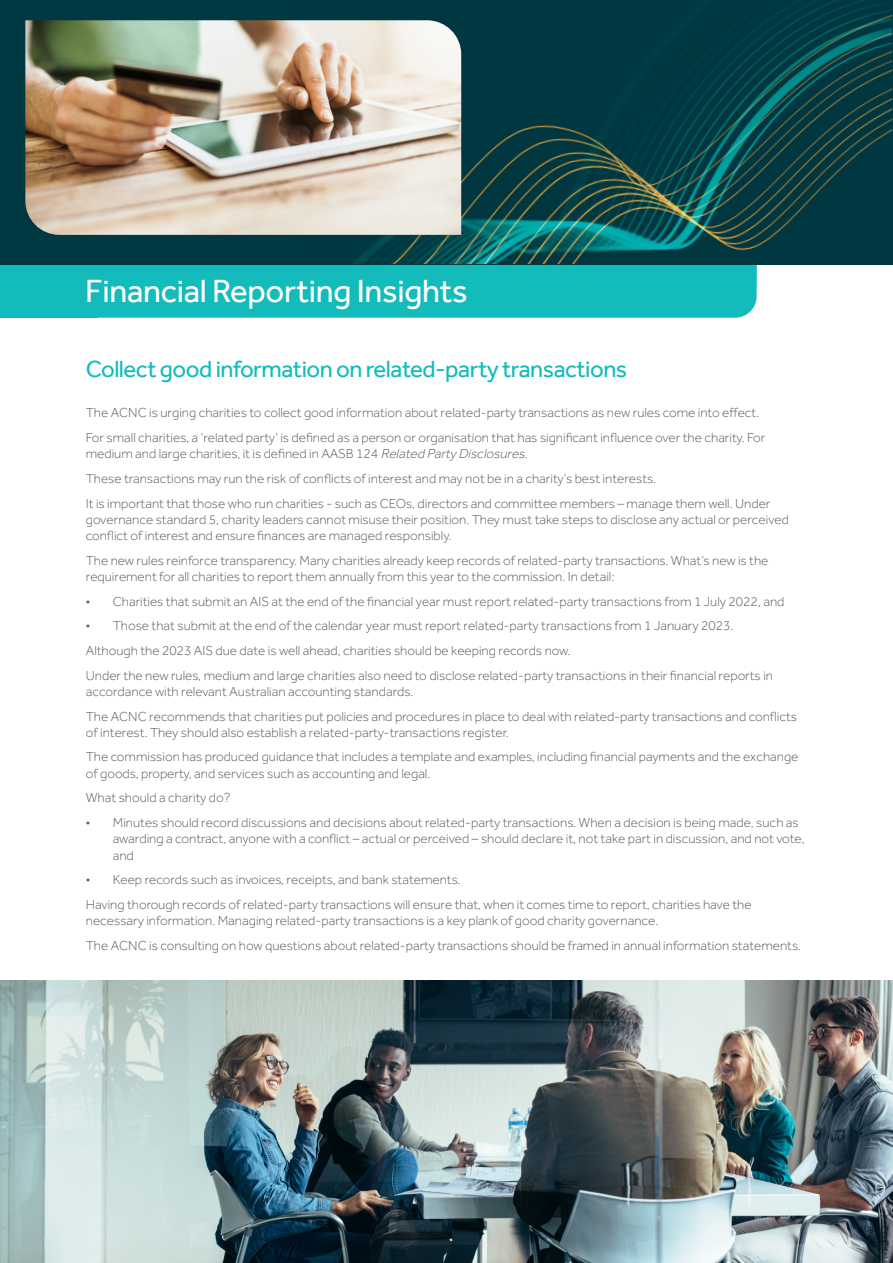
<style>
.page{position:relative;width:893px;height:1263px;background:#fff}
.page>*{position:absolute;margin:0;border:0;box-sizing:border-box;transform-origin:0 0}
.t1{font:33px "Effra";letter-spacing:-.01em;color:#fff}
.t2{font:24px "Effra";letter-spacing:-.02em;color:#14bbbb}
.t3{font:300 13.5px/24.8px "Effra";color:#58595b}
.s1{font-style:italic}
</style>
<div class="page">
<img style="left:0;top:980px;width:893px;height:283px">
<div style="left:97px;top:264px;width:660px;height:54px;background:#14bbbb"></div>
<div style="left:0;top:260px;width:97px;height:58px;background:#14bbbb"></div>
<div style="left:0;top:0;width:892px;height:264px;background:#003942"></div>
<img style="left:353px;top:0;width:539px;height:264px">
<img style="left:25px;top:20px;width:436px;height:215px">
<h1 class="t1" style="left:85px;top:272px;width:384px">Financial Reporting Insights</h1>
<h2 class="t2" style="left:86px;top:355px;width:543px">Collect good information on related-party transactions</h2>
<p class="t3" style="left:86px;top:400px;width:681px">The ACNC is urging charities to collect good information about related-party transactions as new rules come into effect.<br>For small charities, a ‘related party’ is defined as a person or organisation that has significant influence over the charity. For</p>
<p class="t3" style="left:86px;top:441px;width:686px">medium and large charities, it is defined in AASB 124 <span class="s1">Related Party Disclosures</span>.<br>These transactions may run the risk of conflicts of interest and may not be in a charity’s best interests.<br>It is important that those who run charities - such as CEOs, directors and committee members – manage them well. Under</p>
<p class="t3" style="left:86px;top:511px;width:705px;line-height:16.2px">governance standard 5, charity leaders cannot misuse their position. They must take steps to disclose any actual or perceived conflict of interest and ensure finances are managed responsibly.</p>
<p class="t3" style="left:86px;top:552px;width:684px;line-height:16.2px">The new rules reinforce transparency. Many charities already keep records of related-party transactions. What’s new is the requirement for all charities to report them annually from this year to the commission. In detail:</p>
<p class="t3" style="left:86px;top:589px;width:700px">• Charities that submit an AIS at the end of the financial year must report related-party transactions from 1 July 2022, and</p>
<p class="t3" style="left:86px;top:613px;width:689px">• Those that submit at the end of the calendar year must report related-party transactions from 1 January 2023.<br>Although the 2023 AIS due date is well ahead, charities should be keeping records now.<br>Under the new rules, medium and large charities also need to disclose related-party transactions in their financial reports in</p>
<p class="t3" style="left:86px;top:679px;width:713px">accordance with relevant Australian accounting standards.<br>The ACNC recommends that charities put policies and procedures in place to deal with related-party transactions and conflicts</p>
<p class="t3" style="left:86px;top:720px;width:714px">of interest. They should also establish a related-party-transactions register.<br>The commission has produced guidance that includes a template and examples, including financial payments and the exchange</p>
<p class="t3" style="left:86px;top:761px;width:346px">of goods, property, and services such as accounting and legal.<br>What should a charity do?</p>
<p class="t3" style="left:113px;top:814px;width:693px;line-height:16.2px;text-indent:-27px">• Minutes should record discussions and decisions about related-party transactions. When a decision is being made, such as awarding a contract, anyone with a conflict – actual or perceived – should declare it, not take part in discussion, and not vote, and</p>
<p class="t3" style="left:86px;top:867px;width:667px">• Keep records such as invoices, receipts, and bank statements.<br>Having thorough records of related-party transactions will ensure that, when it comes time to report, charities have the</p>
<p class="t3" style="left:86px;top:908px;width:717px">necessary information. Managing related-party transactions is a key plank of good charity governance.<br>The ACNC is consulting on how questions about related-party transactions should be framed in annual information statements.</p>
</div>
